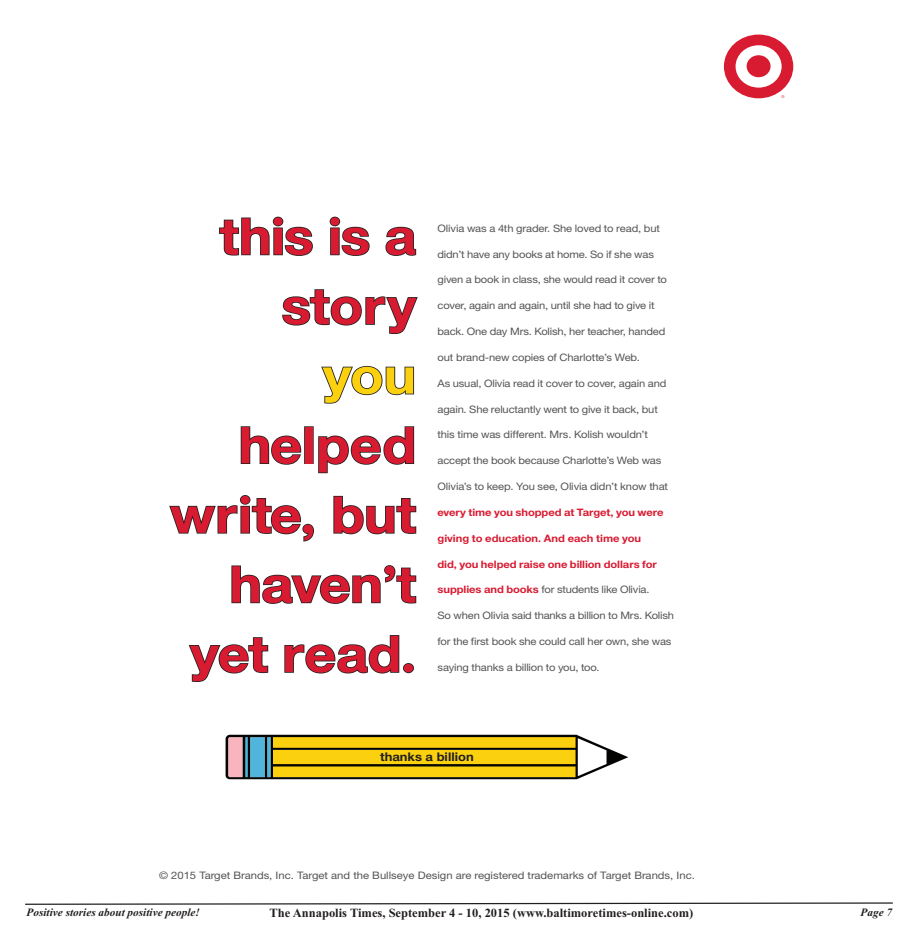
<style>
.page{position:relative;width:917px;height:947px;background:#fff}
.page>*{position:absolute;margin:0;border:0;box-sizing:border-box;transform-origin:0 0}
.t1{font:50.62px/69.6px "Helvetica Neuefor Target Bd+IFHFPW";letter-spacing:-.005em;color:#d91b32;text-align:right;scale:1.09 1}
.t2{font:700 12.5px "Times New Roman";color:#231f20}
.t3{font:12px "Helvetica Neuefor Target Bd+IFHFPW";color:#231f20;scale:1.09 1}
.t4{font:italic 700 11.25px "Times New Roman";color:#231f20}
.t5{font:10.38px "Helvetica Neuefor Target Rm+JPDSXM";color:#545454;scale:1.09 1}
.t6{font:10.25px "Helvetica Neuefor Target Rm+JPDSXM";letter-spacing:-.015em;color:#545454;scale:1.09 1}
.t7{font:10.25px "Helvetica Neuefor Target Bd+IFHFPW";letter-spacing:-.005em;color:#d91b32;scale:1.09 1}
.t8{font:3.88px "Helvetica+PWFXUG";color:#d91b32;scale:1.09 1}
.s1{color:#fad00f}
.s2{font-family:"Helvetica Neuefor Target Bd+IFHFPW";color:#d91b32}
</style>
<div class="page">
<svg style="left:25px;top:902px;width:868px;height:3px"></svg>
<svg style="left:723px;top:35px;width:70px;height:63px"></svg>
<svg style="left:219px;top:217px;width:151px;height:39px"></svg>
<svg style="left:385px;top:226px;width:32px;height:30px"></svg>
<svg style="left:282px;top:289px;width:48px;height:37px"></svg>
<div style="left:330px;top:296px;width:31px;height:30px;border:2px solid #231f20;border-radius:50%"></div>
<div style="left:338px;top:302px;width:16px;height:18px;border:2px solid #231f20;border-radius:50%"></div>
<svg style="left:365px;top:296px;width:53px;height:38px"></svg>
<svg style="left:321px;top:366px;width:33px;height:38px"></svg>
<div style="left:351px;top:366px;width:31px;height:29px;border:2px solid #231f20;border-radius:50%"></div>
<div style="left:359px;top:371px;width:15px;height:19px;border:2px solid #231f20;border-radius:50%"></div>
<svg style="left:385px;top:366px;width:30px;height:30px"></svg>
<svg style="left:240px;top:426px;width:175px;height:48px"></svg>
<div style="left:391px;top:441px;width:15px;height:18px;border:2px solid #231f20;border-radius:50%"></div>
<div style="left:240px;top:495px;width:10px;height:10px;border:2px solid #231f20;border-radius:50%"></div>
<svg style="left:169px;top:497px;width:145px;height:45px"></svg>
<svg style="left:333px;top:495px;width:84px;height:40px"></svg>
<svg style="left:231px;top:565px;width:186px;height:39px"></svg>
<svg style="left:188px;top:637px;width:81px;height:45px"></svg>
<svg style="left:284px;top:635px;width:116px;height:39px"></svg>
<div style="left:376px;top:650px;width:15px;height:18px;border:2px solid #231f20;border-radius:50%"></div>
<div style="left:403px;top:663px;width:11px;height:10px;border:2px solid #231f20;border-radius:50%"></div>
<svg style="left:225px;top:735px;width:403px;height:44px;background:#bfa936"></svg>
<p class="t1" style="left:170px;top:207px;width:227px">this is a story<br><span class="s1">you </span>helped write, but haven’t yet read.</p>
<p class="t6" style="left:437px;top:224px;width:205px">Olivia was a 4th grader. She loved to read, but</p>
<p class="t6" style="left:437px;top:250px;width:200px">didn’t have any books at home. So if she was</p>
<p class="t6" style="left:437px;top:276px;width:212px">given a book in class, she would read it cover to</p>
<p class="t6" style="left:437px;top:302px;width:201px">cover, again and again, until she had to give it</p>
<p class="t6" style="left:437px;top:328px;width:210px">back. One day Mrs. Kolish, her teacher, handed</p>
<p class="t6" style="left:437px;top:354px;width:187px">out brand-new copies of Charlotte’s Web.</p>
<p class="t6" style="left:437px;top:379px;width:211px">As usual, Olivia read it cover to cover, again and</p>
<p class="t6" style="left:437px;top:405px;width:204px">again. She reluctantly went to give it back, but</p>
<p class="t6" style="left:437px;top:431px;width:194px">this time was different. Mrs. Kolish wouldn’t</p>
<p class="t6" style="left:437px;top:457px;width:207px">accept the book because Charlotte’s Web was</p>
<p class="t6" style="left:437px;top:483px;width:213px">Olivia’s to keep. You see, Olivia didn’t know that</p>
<p class="t7" style="left:437px;top:509px;width:209px">every time you shopped at Target, you were</p>
<p class="t7" style="left:437px;top:534px;width:188px">giving to education. And each time you</p>
<p class="t7" style="left:437px;top:560px;width:203px">did, you helped raise one billion dollars for</p>
<p class="t6" style="left:437px;top:586px;width:196px"><span class="s2">supplies and books</span> for students like Olivia.</p>
<p class="t6" style="left:437px;top:612px;width:218px">So when Olivia said thanks a billion to Mrs. Kolish</p>
<p class="t6" style="left:437px;top:638px;width:216px">for the first book she could call her own, she was</p>
<p class="t6" style="left:437px;top:664px;width:150px">saying thanks a billion to you, too.</p>
<p class="t3" style="left:380px;top:753px;width:87px">thanks a billion</p>
<p class="t5" style="left:159px;top:871px;width:493px">© 2015 Target Brands, Inc. Target and the Bullseye Design are registered trademarks of Target Brands, Inc.</p>
<p class="t8" style="left:781px;top:95px;width:4px">®</p>
<p class="t4" style="left:27px;top:905px;width:175px">Positive stories about positive people!</p>
<p class="t2" style="left:269px;top:905px;width:425px">The Annapolis Times, September 4 - 10, 2015 (www.baltimoretimes-online.com)</p>
<p class="t4" style="left:860px;top:905px;width:33px">Page 7</p>
</div>
